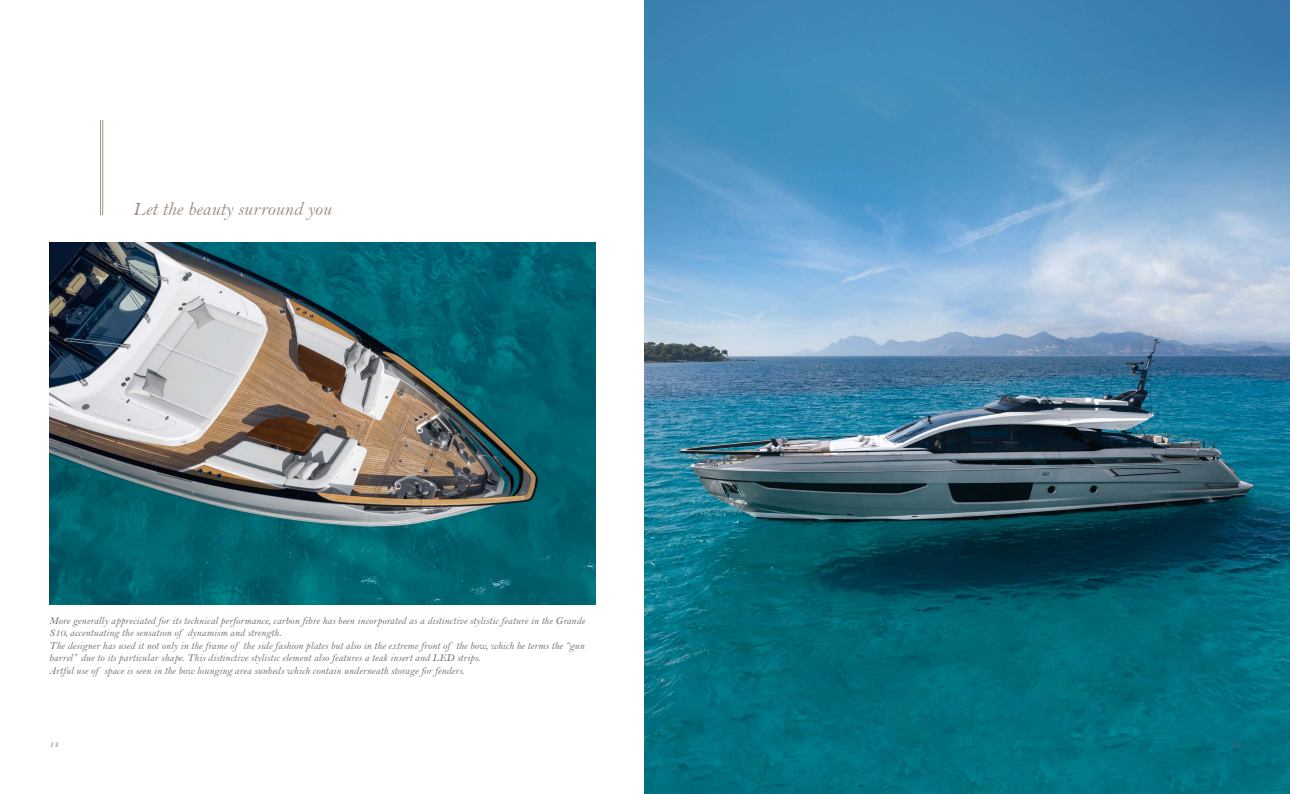
<style>
.page{position:relative;width:1290px;height:794px;background:#fff}
.page>*{position:absolute;margin:0;border:0;box-sizing:border-box;transform-origin:0 0}
.t1{font:19.25px "Bell MT Italic";color:#a09085}
.t2{font:10.5px/12.6px "Bell MT Italic";letter-spacing:.005em;color:#706f6f}
.t3{font:8.75px "Bell MT Italic";color:#706f6f}
</style>
<div class="page">
<img style="left:645px;top:0;width:645px;height:794px">
<hr style="left:100px;top:120px;width:1px;height:95px;background:#a09085">
<hr style="left:102px;top:120px;width:1px;height:95px;background:#a09085">
<img style="left:49px;top:243px;width:547px;height:361px">
<h1 class="t1" style="left:133px;top:198px;width:200px">Let the beauty surround you</h1>
<p class="t2" style="left:49px;top:614px;width:537px">More generally appreciated for its technical performance, carbon fibre has been incorporated as a distinctive stylistic feature in the Grande S10, accentuating the sensation of dynamism and strength.<br>The designer has used it not only in the frame of the side fashion plates but also in the extreme front of the bow, which he terms the “gun barrel” due to its particular shape. This distinctive stylistic element also features a teak insert and LED strips.<br>Artful use of space is seen in the bow lounging area sunbeds which contain underneath storage for fenders.</p>
<p class="t3" style="left:50px;top:739px;width:10px">14</p>
<p class="t3" style="left:1232px;top:739px;width:10px">15</p>
</div>
